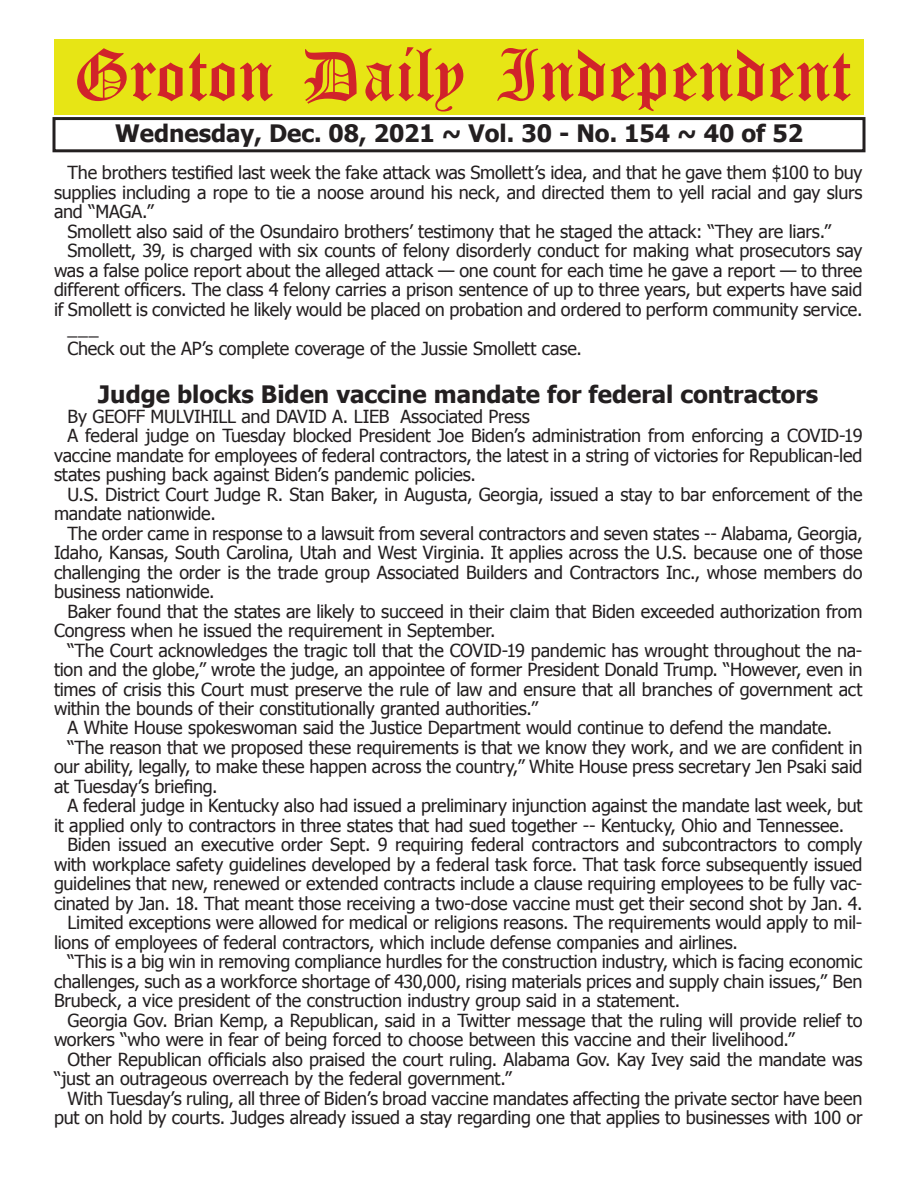
<style>
.page{position:relative;width:918px;height:1188px;background:#fff}
.page>*{position:absolute;margin:0;border:0;box-sizing:border-box;transform-origin:0 0}
.t1{font:54px "Old English Five";color:#d1232a}
.t2{font:700 24px "Tahoma";color:#231f20}
.t3{font:18px "Tahoma";letter-spacing:-.01em;color:#231f20}
</style>
<div class="page">
<div style="left:52px;top:117px;width:814px;height:35px;border:3px solid #231f20"></div>
<div style="left:54px;top:40px;width:810px;height:75px;background:#e7e515"></div>
<h1 class="t1" style="left:73px;top:50px;width:779px">Groton Daily Independent</h1>
<h2 class="t2" style="left:115px;top:116px;width:689px">Wednesday, Dec. 08, 2021 ~ Vol. 30 - No. 154 ~ 40 of 52</h2>
<p class="t3" style="left:68px;top:161px;width:797px">The brothers testified last week the fake attack was Smollett’s idea, and that he gave them $100 to buy</p>
<p class="t3" style="left:54px;top:180px;width:810px">supplies including a rope to tie a noose around his neck, and directed them to yell racial and gay slurs</p>
<p class="t3" style="left:54px;top:200px;width:101px">and “MAGA.”</p>
<p class="t3" style="left:68px;top:219px;width:765px">Smollett also said of the Osundairo brothers’ testimony that he staged the attack: “They are liars.”</p>
<p class="t3" style="left:68px;top:239px;width:796px">Smollett, 39, is charged with six counts of felony disorderly conduct for making what prosecutors say</p>
<p class="t3" style="left:54px;top:258px;width:810px">was a false police report about the alleged attack — one count for each time he gave a report — to three</p>
<p class="t3" style="left:54px;top:278px;width:810px">different officers. The class 4 felony carries a prison sentence of up to three years, but experts have said</p>
<p class="t3" style="left:54px;top:297px;width:810px">if Smollett is convicted he likely would be placed on probation and ordered to perform community service.</p>
<p class="t3" style="left:68px;top:317px;width:33px">___</p>
<p class="t3" style="left:68px;top:336px;width:516px">Check out the AP’s complete coverage of the Jussie Smollett case.</p>
<h2 class="t2" style="left:98px;top:378px;width:721px">Judge blocks Biden vaccine mandate for federal contractors</h2>
<p class="t3" style="left:68px;top:404px;width:464px">By GEOFF MULVIHILL and DAVID A. LIEB Associated Press</p>
<p class="t3" style="left:68px;top:423px;width:797px">A federal judge on Tuesday blocked President Joe Biden’s administration from enforcing a COVID-19</p>
<p class="t3" style="left:54px;top:443px;width:810px">vaccine mandate for employees of federal contractors, the latest in a string of victories for Republican-led</p>
<p class="t3" style="left:54px;top:462px;width:424px">states pushing back against Biden’s pandemic policies.</p>
<p class="t3" style="left:68px;top:482px;width:796px">U.S. District Court Judge R. Stan Baker, in Augusta, Georgia, issued a stay to bar enforcement of the</p>
<p class="t3" style="left:54px;top:501px;width:163px">mandate nationwide.</p>
<p class="t3" style="left:68px;top:521px;width:797px">The order came in response to a lawsuit from several contractors and seven states -- Alabama, Georgia,</p>
<p class="t3" style="left:54px;top:540px;width:810px">Idaho, Kansas, South Carolina, Utah and West Virginia. It applies across the U.S. because one of those</p>
<p class="t3" style="left:54px;top:560px;width:810px">challenging the order is the trade group Associated Builders and Contractors Inc., whose members do</p>
<p class="t3" style="left:54px;top:579px;width:162px">business nationwide.</p>
<p class="t3" style="left:68px;top:599px;width:797px">Baker found that the states are likely to succeed in their claim that Biden exceeded authorization from</p>
<p class="t3" style="left:54px;top:618px;width:443px">Congress when he issued the requirement in September.</p>
<p class="t3" style="left:68px;top:638px;width:796px">“The Court acknowledges the tragic toll that the COVID-19 pandemic has wrought throughout the na-</p>
<p class="t3" style="left:54px;top:657px;width:810px">tion and the globe,” wrote the judge, an appointee of former President Donald Trump. “However, even in</p>
<p class="t3" style="left:54px;top:677px;width:810px">times of crisis this Court must preserve the rule of law and ensure that all branches of government act</p>
<p class="t3" style="left:54px;top:696px;width:485px">within the bounds of their constitutionally granted authorities.”</p>
<p class="t3" style="left:68px;top:716px;width:766px">A White House spokeswoman said the Justice Department would continue to defend the mandate.</p>
<p class="t3" style="left:68px;top:735px;width:797px">“The reason that we proposed these requirements is that we know they work, and we are confident in</p>
<p class="t3" style="left:54px;top:755px;width:810px">our ability, legally, to make these happen across the country,” White House press secretary Jen Psaki said</p>
<p class="t3" style="left:54px;top:774px;width:165px">at Tuesday’s briefing.</p>
<p class="t3" style="left:68px;top:794px;width:797px">A federal judge in Kentucky also had issued a preliminary injunction against the mandate last week, but</p>
<p class="t3" style="left:54px;top:813px;width:792px">it applied only to contractors in three states that had sued together -- Kentucky, Ohio and Tennessee.</p>
<p class="t3" style="left:68px;top:833px;width:797px">Biden issued an executive order Sept. 9 requiring federal contractors and subcontractors to comply</p>
<p class="t3" style="left:54px;top:852px;width:810px">with workplace safety guidelines developed by a federal task force. That task force subsequently issued</p>
<p class="t3" style="left:54px;top:872px;width:810px">guidelines that new, renewed or extended contracts include a clause requiring employees to be fully vac-</p>
<p class="t3" style="left:54px;top:891px;width:810px">cinated by Jan. 18. That meant those receiving a two-dose vaccine must get their second shot by Jan. 4.</p>
<p class="t3" style="left:68px;top:911px;width:796px">Limited exceptions were allowed for medical or religions reasons. The requirements would apply to mil-</p>
<p class="t3" style="left:54px;top:930px;width:686px">lions of employees of federal contractors, which include defense companies and airlines.</p>
<p class="t3" style="left:68px;top:950px;width:797px">“This is a big win in removing compliance hurdles for the construction industry, which is facing economic</p>
<p class="t3" style="left:54px;top:969px;width:810px">challenges, such as a workforce shortage of 430,000, rising materials prices and supply chain issues,” Ben</p>
<p class="t3" style="left:54px;top:989px;width:628px">Brubeck, a vice president of the construction industry group said in a statement.</p>
<p class="t3" style="left:68px;top:1008px;width:797px">Georgia Gov. Brian Kemp, a Republican, said in a Twitter message that the ruling will provide relief to</p>
<p class="t3" style="left:54px;top:1028px;width:742px">workers “who were in fear of being forced to choose between this vaccine and their livelihood.”</p>
<p class="t3" style="left:68px;top:1047px;width:796px">Other Republican officials also praised the court ruling. Alabama Gov. Kay Ivey said the mandate was</p>
<p class="t3" style="left:54px;top:1067px;width:459px">“just an outrageous overreach by the federal government.”</p>
<p class="t3" style="left:68px;top:1086px;width:796px">With Tuesday’s ruling, all three of Biden’s broad vaccine mandates affecting the private sector have been</p>
<p class="t3" style="left:54px;top:1106px;width:810px">put on hold by courts. Judges already issued a stay regarding one that applies to businesses with 100 or</p>
</div>
